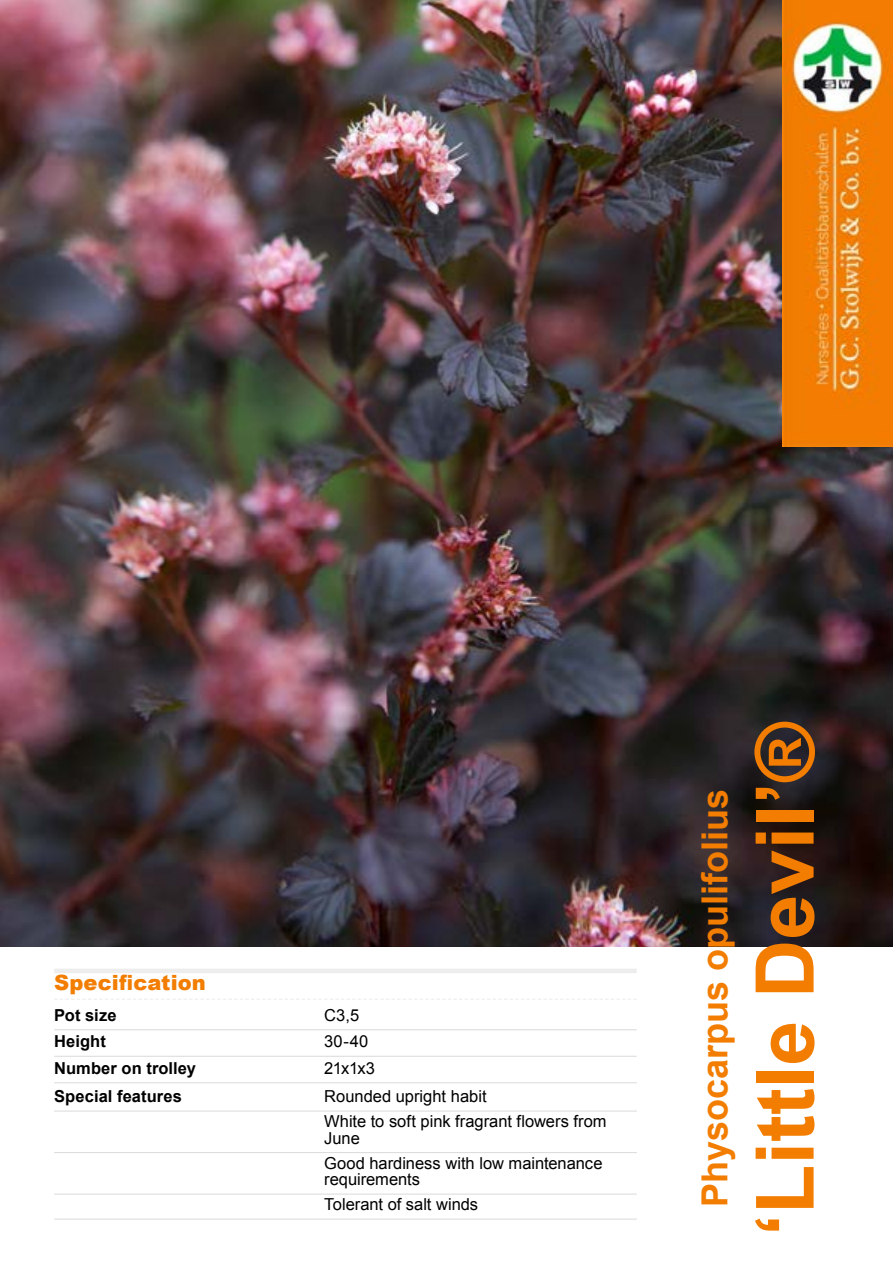
<style>
.page{position:relative;width:893px;height:1263px;background:#fff}
.page>*{position:absolute;margin:0;border:0;box-sizing:border-box;transform-origin:0 0}
.t1{font:700 81px "Arial";color:#f27d00}
.t2{font:700 36px "Arial";color:#f27d00}
.t3{font:900 21px "Arial";letter-spacing:.005em;color:#f27d00}
.t4{font:16.5px/25px "Arial";color:#000}
.t5{font:700 16.5px "Arial";letter-spacing:.005em;color:#000}
</style>
<div class="page">
<img style="left:0;top:0;width:893px;height:946px">
<div style="left:54px;top:968px;width:583px;height:5px;background:#ededed"></div>
<svg style="left:54px;top:999px;width:582px;height:1px"></svg>
<hr style="left:54px;top:1029px;width:583px;height:1px;background:#dadada">
<hr style="left:54px;top:1056px;width:583px;height:1px;background:#dadada">
<hr style="left:54px;top:1082px;width:583px;height:1px;background:#dadada">
<hr style="left:54px;top:1111px;width:583px;height:1px;background:#dadada">
<hr style="left:54px;top:1152px;width:583px;height:1px;background:#dadada">
<hr style="left:54px;top:1194px;width:583px;height:1px;background:#dadada">
<hr style="left:54px;top:1219px;width:583px;height:1px;background:#dadada">
<img style="left:782px;top:0;width:111px;height:447px">
<p class="t3" style="left:54px;top:967px;width:153px">Specification</p>
<p class="t5" style="left:54px;top:1004px;width:64px">Pot size</p>
<p class="t4" style="left:324px;top:1003px;width:36px">C3,5</p>
<p class="t5" style="left:54px;top:1031px;width:53px">Height</p>
<p class="t4" style="left:324px;top:1029px;width:46px">30-40</p>
<p class="t5" style="left:54px;top:1057px;width:143px">Number on trolley</p>
<p class="t4" style="left:324px;top:1056px;width:52px">21x1x3</p>
<p class="t5" style="left:54px;top:1085px;width:129px">Special features</p>
<p class="t4" style="left:324px;top:1084px;width:284px">Rounded upright habit<br>White to soft pink fragrant flowers from</p>
<p class="t4" style="left:324px;top:1125px;width:280px">June<br>Good hardiness with low maintenance</p>
<p class="t4" style="left:324px;top:1167px;width:155px">requirements<br>Tolerant of salt winds</p>
<h2 class="t2" style="left:691px;top:1207px;width:420px;rotate:-90deg">Physocarpus opulifolius</h2>
<h1 class="t1" style="left:732px;top:1236px;width:517px;rotate:-90deg">‘Little Devil’®</h1>
</div>
